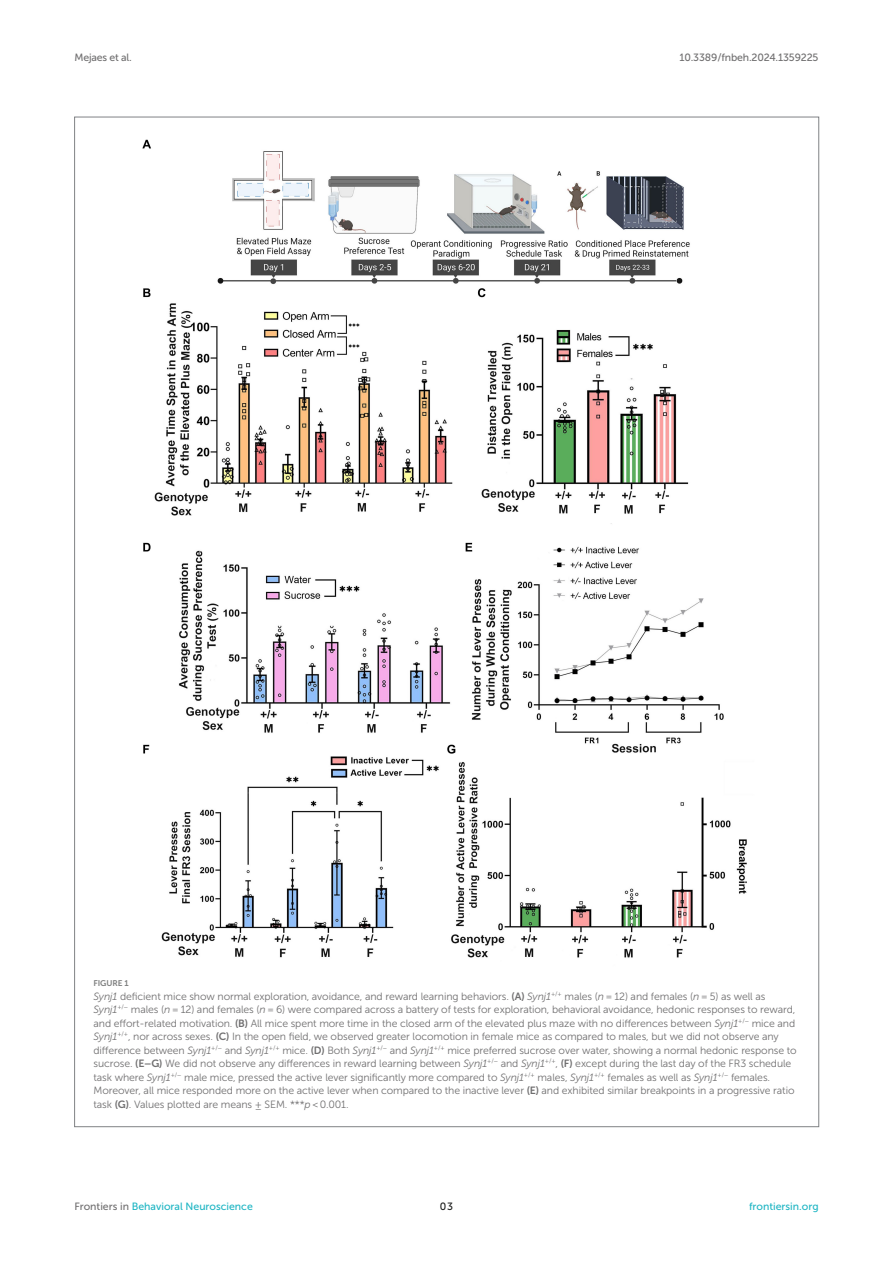
<style>
.page{position:relative;width:893px;height:1263px;background:#fff}
.page>*{position:absolute;margin:0;border:0;box-sizing:border-box;transform-origin:0 0}
.FIG_LEG{font:10.5px/13.5px "Museo Sans 300";letter-spacing:-.01em;color:#706f70}
.t1{font:10.5px "Museo Sans 500";color:#1db5c3}
.t2{font:10.5px "Museo Sans 500";letter-spacing:-.015em;color:#706f70}
.t3{font:10.5px "Museo Sans 500";color:#1b1c1b}
.FIG_HD{font:8.25px "Museo Sans 700";letter-spacing:-.01em;color:#7e7f7f}
.s1{font-style:italic}
.s2{font-family:"Museo Sans 700"}
.s3{color:#706f70}
</style>
<div class="page">
<img style="left:142px;top:139px;width:605px;height:819px">
<p class="t2" style="left:74px;top:51px;width:59px">Mejaes et al.</p>
<p class="t2" style="left:679px;top:51px;width:140px">10.3389/fnbeh.2024.1359225</p>
<p class="FIG_HD" style="left:94px;top:979px;width:37px">FIGURE 1</p>
<p class="FIG_LEG" style="left:94px;top:989px;width:705px"><span class="s1">Synj1</span> deficient mice show normal exploration, avoidance, and reward learning behaviors. <span class="s2">(A)</span> <span class="s1">Synj1</span><sup>+/+</sup> males (<span class="s1">n</span> = 12) and females (<span class="s1">n</span> = 5) as well as <span class="s1">Synj1</span><sup>+/</sup><sup>−</sup> males (<span class="s1">n</span> = 12) and females (<span class="s1">n</span> = 6) were compared across a battery of tests for exploration, behavioral avoidance, hedonic responses to reward, and effort-related motivation. <span class="s2">(B)</span> All mice spent more time in the closed arm of the elevated plus maze with no differences between <span class="s1">Synj1</span><sup>+/</sup><sup>−</sup> mice and <span class="s1">Synj1</span><sup>+/+</sup>, nor across sexes. <span class="s2">(C)</span> In the open field, we observed greater locomotion in female mice as compared to males, but we did not observe any difference between <span class="s1">Synj1</span><sup>+/</sup><sup>−</sup> and <span class="s1">Synj1</span><sup>+/+</sup> mice. <span class="s2">(D)</span> Both <span class="s1">Synj1</span><sup>+/</sup><sup>−</sup> and <span class="s1">Synj1</span><sup>+/+</sup> mice preferred sucrose over water, showing a normal hedonic response to sucrose. <span class="s2">(E–G)</span> We did not observe any differences in reward learning between <span class="s1">Synj1</span><sup>+/</sup><sup>−</sup> and <span class="s1">Synj1</span><sup>+/+</sup>, <span class="s2">(F)</span> except during the last day of the FR3 schedule task where <span class="s1">Synj1</span><sup>+/</sup><sup>−</sup> male mice, pressed the active lever significantly more compared to <span class="s1">Synj1</span><sup>+/+</sup> males, <span class="s1">Synj1</span><sup>+/+</sup> females as well as <span class="s1">Synj1</span><sup>+/</sup><sup>−</sup> females.<br>Moreover, all mice responded more on the active lever when compared to the inactive lever <span class="s2">(E)</span> and exhibited similar breakpoints in a progressive ratio task <span class="s2">(G)</span>. Values plotted are means ± SEM. ***<span class="s1">p</span> &lt; 0.001.</p>
<p class="t1" style="left:74px;top:1200px;width:180px"><span class="s3">Frontiers in</span> Behavioral Neuroscience</p>
<p class="t3" style="left:440px;top:1200px;width:15px">03</p>
<p class="t1" style="left:749px;top:1200px;width:71px">frontiersin.org</p>
</div>
